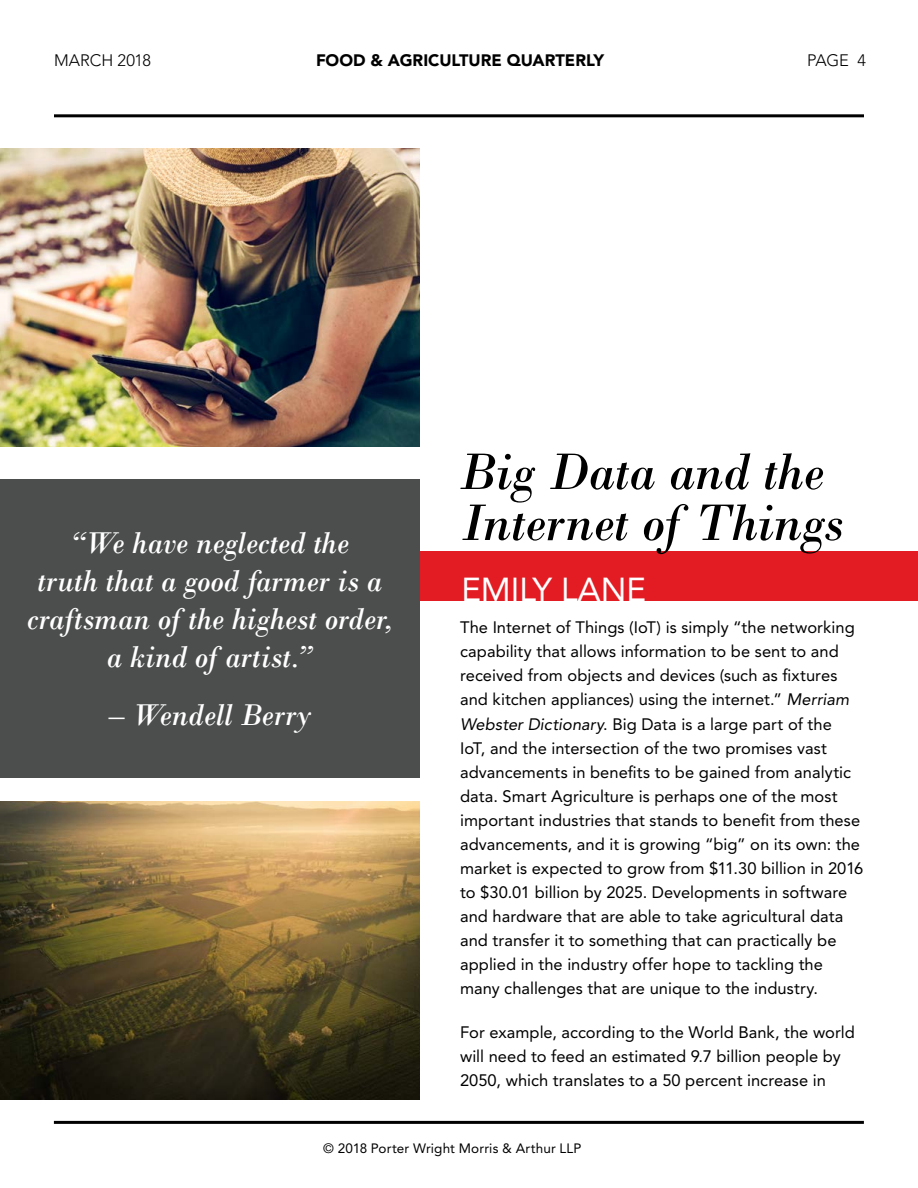
<style>
.page{position:relative;width:918px;height:1188px;background:#fff}
.page>*{position:absolute;margin:0;border:0;box-sizing:border-box;transform-origin:0 0}
.t1{font:italic 54px/51px "Bodoni";letter-spacing:-.005em;color:#000}
.t2{font:33px "Avenir LT Std";color:#fff}
.t3{font:italic 31.5px/37.8px "Bodoni";letter-spacing:-.005em;color:#fff;text-align:center}
.t4{font:16.5px/24px "Avenir LT Std";letter-spacing:.005em;color:#000}
.t5{font:900 16.5px "Avenir LT Std";color:#000}
.t6{font:300 16.5px "Avenir LT Std";letter-spacing:-.005em;color:#000}
.t7{font:13.5px "Avenir LT Std";letter-spacing:.01em;color:#000}
.s1{font-style:italic}
</style>
<div class="page">
<hr style="left:54px;top:114px;width:810px;height:3px;background:#000">
<hr style="left:54px;top:1121px;width:810px;height:3px;background:#000">
<div style="left:420px;top:551px;width:498px;height:50px;background:#e31b23"></div>
<img style="left:0;top:801px;width:420px;height:298px">
<img style="left:0;top:148px;width:420px;height:299px">
<div style="left:0;top:480px;width:420px;height:298px;background:#4c4d4d"></div>
<p class="t6" style="left:54px;top:51px;width:99px">MARCH 2018</p>
<p class="t5" style="left:316px;top:51px;width:290px">FOOD &amp; AGRICULTURE QUARTERLY</p>
<p class="t6" style="left:807px;top:51px;width:60px">PAGE 4</p>
<h3 class="t3" style="left:27px;top:524px;width:368px">“We have neglected the<br>truth that a good farmer is a craftsman of the highest order, a kind of artist.”</h3>
<h3 class="t3" style="left:109px;top:696px;width:203px">– Wendell Berry</h3>
<h1 class="t1" style="left:459px;top:446px;width:386px">Big Data and the<br>Internet of Things</h1>
<h2 class="t2" style="left:461px;top:570px;width:186px">EMILY LANE</h2>
<p class="t4" style="left:460px;top:616px;width:405px">The Internet of Things (IoT) is simply “the networking capability that allows information to be sent to and received from objects and devices (such as fixtures and kitchen appliances) using the internet.” <span class="s1">Merriam Webster Dictionary</span>. Big Data is a large part of the<br>IoT, and the intersection of the two promises vast advancements in benefits to be gained from analytic data. Smart Agriculture is perhaps one of the most important industries that stands to benefit from these advancements, and it is growing “big” on its own: the market is expected to grow from $11.30 billion in 2016 to $30.01 billion by 2025. Developments in software and hardware that are able to take agricultural data and transfer it to something that can practically be applied in the industry offer hope to tackling the many challenges that are unique to the industry.</p>
<p class="t4" style="left:460px;top:1020px;width:396px">For example, according to the World Bank, the world will need to feed an estimated 9.7 billion people by<br>2050, which translates to a 50 percent increase in</p>
<p class="t7" style="left:323px;top:1141px;width:260px">© 2018 Porter Wright Morris &amp; Arthur LLP</p>
</div>
